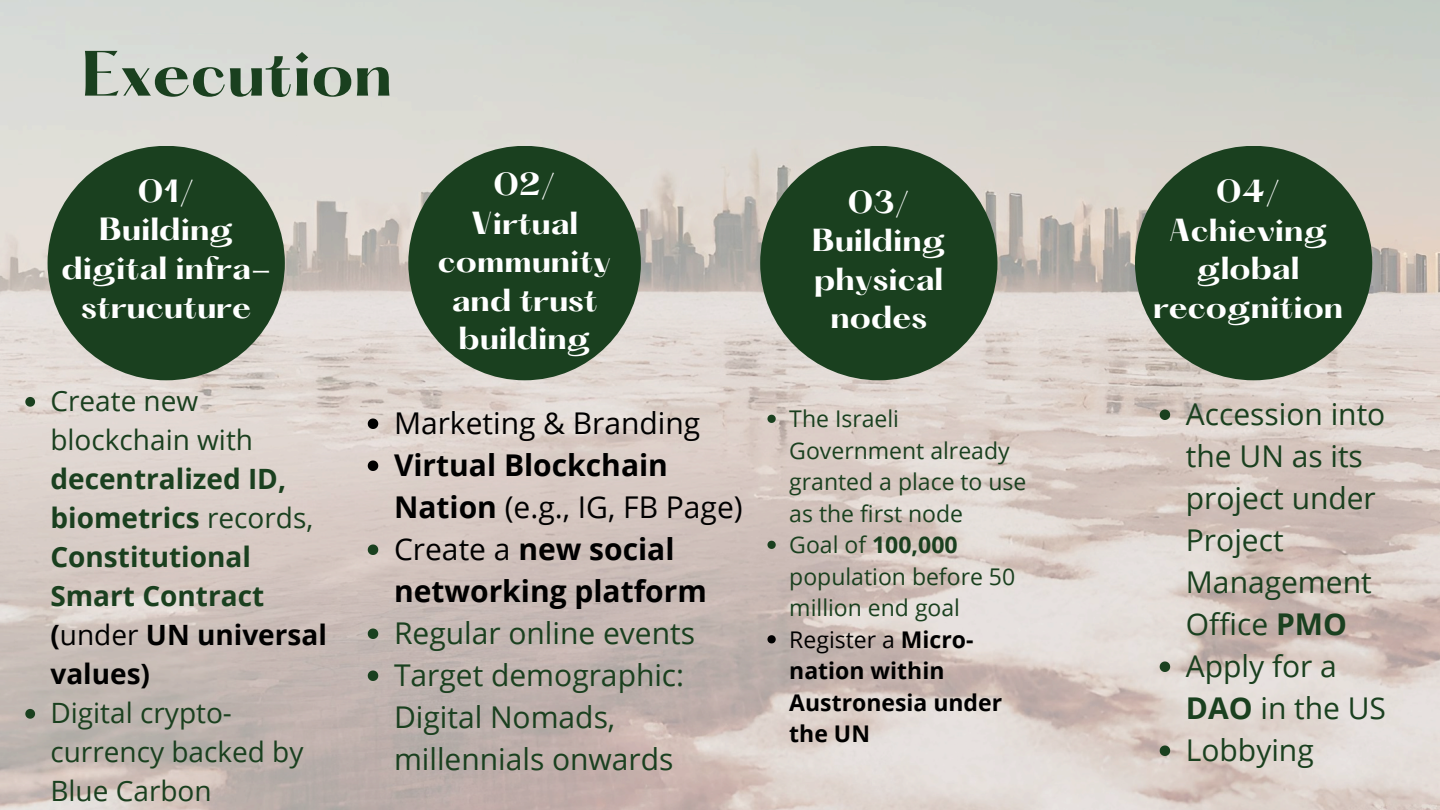
<style>
.page{position:relative;width:1440px;height:810px;background:#fff}
.page>*{position:absolute;margin:0;border:0;box-sizing:border-box;transform-origin:0 0}
.t1{font:700 55.9px "Hatton";color:#1a401f}
.t2{font:30px/42px "Open Sans";color:#1a401f}
.t3{font:700 30px/42px "Open Sans";color:#000}
.t4{font:30px "Open Sans";color:#000}
.t5{font:700 28.1px/38.7px "Hatton";color:#fff;text-align:center}
.t6{font:700 28px/39px "Open Sans";color:#1a401f}
.t7{font:28px/39px "Open Sans";color:#1a401f}
.t8{font:700 27.9px/38.5px "Hatton";color:#fff;text-align:center}
.t9{font:23px/31.5px "Open Sans";color:#1a401f}
.t10{font:700 23px/31.5px "Open Sans";color:#000}
.s1{font-weight:400}
.s2{color:#000}
.s3{font-weight:400;color:#000}
.s4{font-weight:700}
</style>
<div class="page">
<img style="left:0;top:0;width:1440px;height:810px">
<div style="left:48px;top:146px;width:237px;height:234px;background:#1a401f;border-radius:50%"></div>
<div style="left:408px;top:146px;width:233px;height:234px;background:#1a401f;border-radius:50%"></div>
<div style="left:760px;top:146px;width:237px;height:234px;background:#1a401f;border-radius:50%"></div>
<div style="left:1135px;top:146px;width:237px;height:234px;background:#1a401f;border-radius:50%"></div>
<svg style="left:25px;top:397px;width:10px;height:10px"></svg>
<svg style="left:25px;top:709px;width:10px;height:10px"></svg>
<svg style="left:368px;top:418px;width:10px;height:11px"></svg>
<svg style="left:368px;top:460px;width:10px;height:11px"></svg>
<svg style="left:368px;top:544px;width:10px;height:11px"></svg>
<svg style="left:368px;top:628px;width:10px;height:11px"></svg>
<svg style="left:368px;top:670px;width:10px;height:11px"></svg>
<svg style="left:767px;top:415px;width:9px;height:8px"></svg>
<svg style="left:767px;top:541px;width:9px;height:8px"></svg>
<svg style="left:767px;top:635px;width:9px;height:8px"></svg>
<svg style="left:1160px;top:410px;width:10px;height:10px"></svg>
<svg style="left:1160px;top:662px;width:10px;height:10px"></svg>
<svg style="left:1160px;top:746px;width:10px;height:10px"></svg>
<p class="t1" style="left:81px;top:48px;width:313px">Execution</p>
<h1 class="t5" style="left:61px;top:174px;width:211px">01/<br>Building digital infra&shy;strucuture</h1>
<h3 class="t8" style="left:438px;top:168px;width:175px">02/<br>Virtual community and trust building</h3>
<h2 class="t6" style="left:50px;top:381px;width:278px"><span class="s1">Create new blockchain with </span>decentralized ID, biometrics <span class="s1">records,<br></span>Constitutional<br>Smart Contract <span class="s2">(</span><span class="s3">under</span> <span class="s2">UN universal values)</span></h2>
<h3 class="t7" style="left:50px;top:693px;width:255px">Digital crypto&shy;currency backed by<br>Blue Carbon</h3>
<p class="t4" style="left:394px;top:402px;width:308px">Marketing &amp; Branding</p>
<p class="t3" style="left:394px;top:444px;width:350px">Virtual Blockchain<br>Nation <span class="s1">(e.g., IG, FB Page)</span></p>
<p class="t3" style="left:394px;top:528px;width:314px"><span class="s1">Create a</span> new social networking platform</p>
<p class="t2" style="left:394px;top:612px;width:302px">Regular online events</p>
<p class="t2" style="left:394px;top:654px;width:292px">Target demographic:<br>Digital Nomads, millennials onwards</p>
<p class="t8" style="left:812px;top:186px;width:135px">03/<br>Building physical nodes</p>
<p class="t8" style="left:1153px;top:175px;width:192px">04/<br>Achieving global recognition</p>
<p class="t9" style="left:789px;top:403px;width:239px">The Israeli<br>Government already granted a place to use as the first node</p>
<p class="t9" style="left:789px;top:529px;width:227px">Goal of <span class="s4">100,000 </span>population before 50 million end goal</p>
<p class="t10" style="left:789px;top:623px;width:214px"><span class="s1">Register a</span> Micro&shy;nation within<br>Austronesia under the UN</p>
<h3 class="t2" style="left:1186px;top:393px;width:201px">Accession into the UN as its project under<br>Project<br>Management<br>Office <span class="s4">PMO</span></h3>
<p class="t2" style="left:1186px;top:645px;width:202px">Apply for a<br><span class="s4">DAO</span> in the US</p>
<p class="t2" style="left:1186px;top:729px;width:129px">Lobbying</p>
</div>
